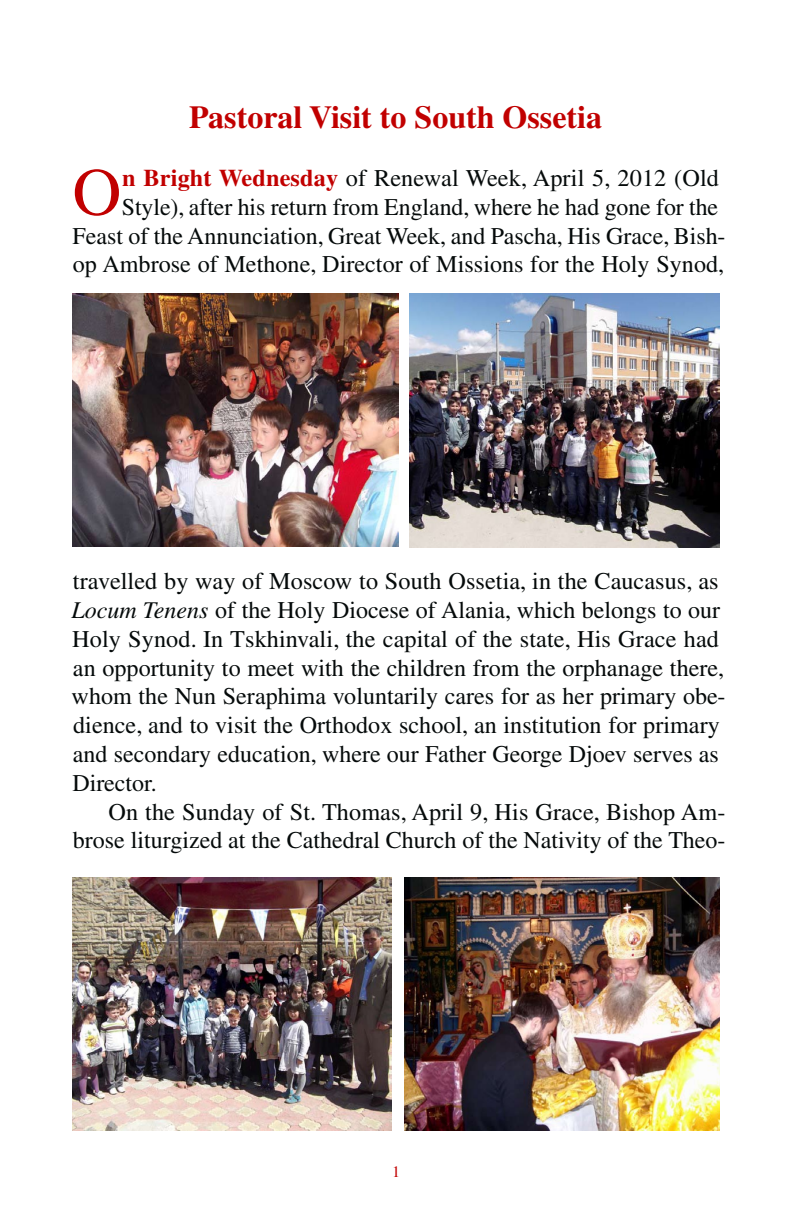
<style>
.page{position:relative;width:792px;height:1224px;background:#fff}
.page>*{position:absolute;margin:0;border:0;box-sizing:border-box;transform-origin:0 0}
.t1{font:67.6px "CTOS Times Pro";color:#c10000}
.t2{font:700 32px "CTOS Times Pro";color:#c10000}
.t3{font:24px/28.8px "CTOS Times Pro";color:#050a0a}
.t4{font:16px "CTOS Times Pro";color:#c10000}
.s1{font-weight:700;color:#c10000}
.s2{font-style:italic}
</style>
<div class="page">
<img style="left:410px;top:293px;width:310px;height:254px">
<img style="left:404px;top:878px;width:316px;height:253px">
<img style="left:72px;top:878px;width:319px;height:253px">
<img style="left:72px;top:294px;width:327px;height:253px">
<p class="t2" style="left:189px;top:89px;width:415px">Pastoral Visit to South Ossetia</p>
<p class="t1" style="left:73px;top:135px;width:50px">O</p>
<p class="t3" style="left:122px;top:162px;width:598px"><span class="s1">n Bright Wednesday</span> of Renewal Week, April 5, 2012 (Old</p>
<p class="t3" style="left:122px;top:191px;width:598px">Style), after his return from England, where he had gone for the</p>
<p class="t3" style="left:72px;top:219px;width:655px">Feast of the Annunciation, Great Week, and Pascha, His Grace, Bish-</p>
<p class="t3" style="left:73px;top:248px;width:653px">op Ambrose of Methone, Director of Missions for the Holy Synod,</p>
<p class="t3" style="left:71px;top:565px;width:656px">travelled by way of Moscow to South Ossetia, in the Caucasus, as <span class="s2">Locum Tenens</span> of the Holy Diocese of Alania, which belongs to our Holy Synod. In Tskhinvali, the capital of the state, His Grace had an opportunity to meet with the children from the orphanage there, whom the Nun Seraphima voluntarily cares for as her primary obe&shy;dience, and to visit the Orthodox school, an institution for primary and secondary education, where our Father George Djoev serves as Director.</p>
<p class="t3" style="left:73px;top:795px;width:654px;text-align:right">On the Sunday of St. Thomas, April 9, His Grace, Bishop Am&shy;brose liturgized at the Cathedral Church of the Nativity of the Theo-</p>
<p class="t4" style="left:392px;top:1158px;width:9px">1</p>
</div>
